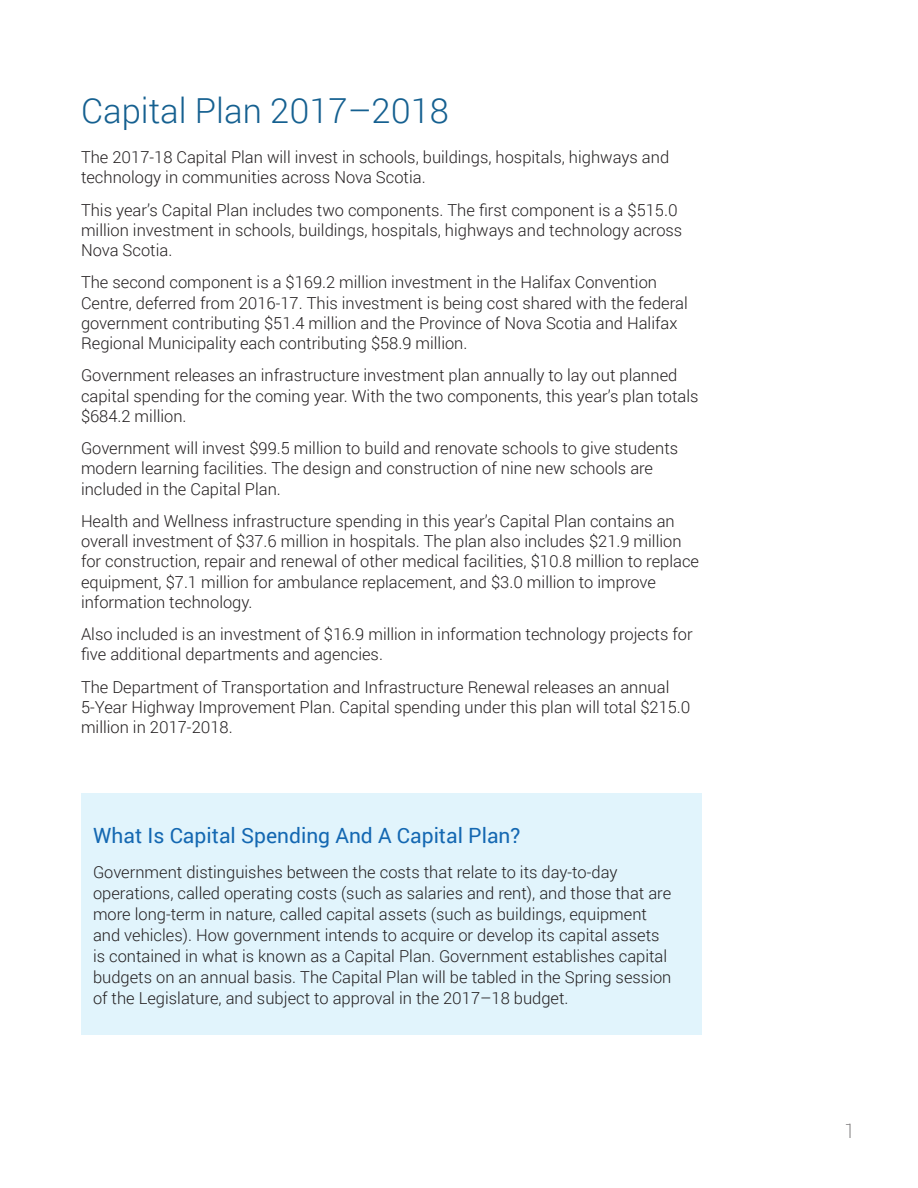
<style>
.page{position:relative;width:918px;height:1188px;background:#fff}
.page>*{position:absolute;margin:0;border:0;box-sizing:border-box;transform-origin:0 0}
.t1{font:300 34.5px "Roboto";color:#156090}
.t2{font:21px "Roboto";color:#1468b2}
.t3{font:100 19.5px "Roboto";color:#231f20}
.t4{font:300 16.5px/20.2px "Roboto";color:#231f20}
</style>
<div class="page">
<div style="left:81px;top:793px;width:621px;height:241px;background:#e1f4fc"></div>
<h1 class="t1" style="left:81px;top:86px;width:370px">Capital Plan 2017–2018</h1>
<p class="t4" style="left:81px;top:147px;width:590px">The 2017-18 Capital Plan will invest in schools, buildings, hospitals, highways and technology in communities across Nova Scotia.</p>
<p class="t4" style="left:81px;top:199px;width:603px">This year’s Capital Plan includes two components. The first component is a $515.0 million investment in schools, buildings, hospitals, highways and technology across<br>Nova Scotia.</p>
<p class="t4" style="left:81px;top:272px;width:608px">The second component is a $169.2 million investment in the Halifax Convention Centre, deferred from 2016-17. This investment is being cost shared with the federal government contributing $51.4 million and the Province of Nova Scotia and Halifax Regional Municipality each contributing $58.9 million.</p>
<p class="t4" style="left:81px;top:365px;width:619px">Government releases an infrastructure investment plan annually to lay out planned capital spending for the coming year. With the two components, this year’s plan totals $684.2 million.</p>
<p class="t4" style="left:81px;top:438px;width:599px">Government will invest $99.5 million to build and renovate schools to give students modern learning facilities. The design and construction of nine new schools are included in the Capital Plan.</p>
<p class="t4" style="left:81px;top:510px;width:620px">Health and Wellness infrastructure spending in this year’s Capital Plan contains an overall investment of $37.6 million in hospitals. The plan also includes $21.9 million for construction, repair and renewal of other medical facilities, $10.8 million to replace equipment, $7.1 million for ambulance replacement, and $3.0 million to improve information technology.</p>
<p class="t4" style="left:81px;top:623px;width:613px">Also included is an investment of $16.9 million in information technology projects for five additional departments and agencies.</p>
<p class="t4" style="left:81px;top:676px;width:611px">The Department of Transportation and Infrastructure Renewal releases an annual<br>5-Year Highway Improvement Plan. Capital spending under this plan will total $215.0 million in 2017-2018.</p>
<p class="t2" style="left:93px;top:821px;width:429px">What Is Capital Spending And A Capital Plan?</p>
<p class="t4" style="left:93px;top:861px;width:580px;line-height:21px">Government distinguishes between the costs that relate to its day-to-day operations, called operating costs (such as salaries and rent), and those that are more long-term in nature, called capital assets (such as buildings, equipment and vehicles). How government intends to acquire or develop its capital assets is contained in what is known as a Capital Plan. Government establishes capital budgets on an annual basis. The Capital Plan will be tabled in the Spring session of the Legislature, and subject to approval in the 2017–18 budget.</p>
<p class="t3" style="left:844px;top:1118px;width:12px">1</p>
</div>
